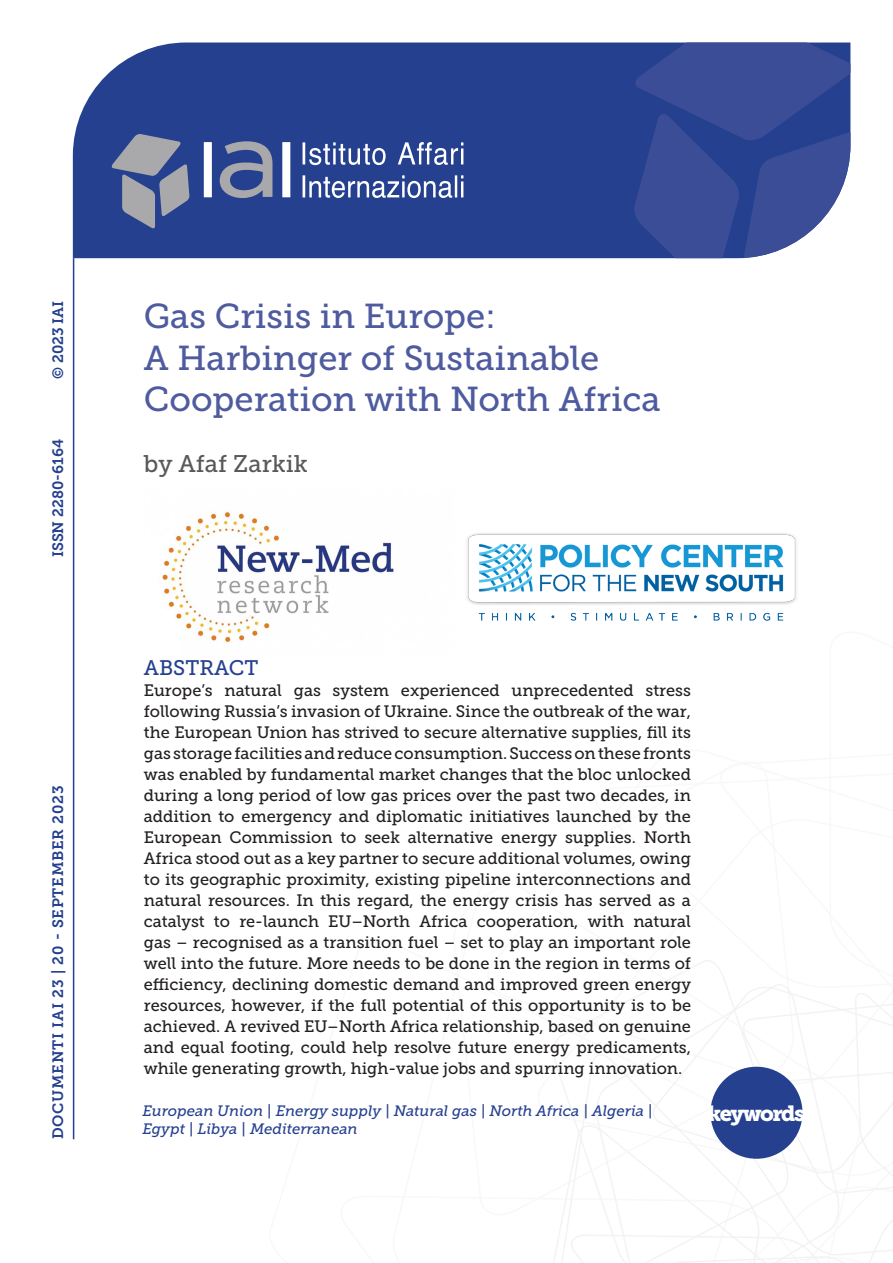
<style>
.page{position:relative;width:893px;height:1263px;background:#fff}
.page>*{position:absolute;margin:0;border:0;box-sizing:border-box;transform-origin:0 0}
.Titolo_Copertina{font:34.5px "Museo Slab 500";color:#4f5b9f}
.Autori_copertina{font:24px "Museo Slab 500";color:#58595b}
.t1{font:21.75px "Museo Slab 900";letter-spacing:-.07em;color:#fff}
.t2{font:21px "Museo Slab 500";color:#25408f}
.Testo{font:16.5px/21px "Museo Slab 500";color:#231f20;text-align:justify}
.t3{font:italic 15px/18px "Museo Slab 500";color:#25408f}
.t4{font:15px "Museo Slab 700";letter-spacing:.05em;color:#25408f}
.t5{font:15px "Museo Slab 700";color:#25408f}
</style>
<div class="page">
<svg style="left:553px;top:960px;width:340px;height:303px"></svg>
<hr style="left:73px;top:258px;width:1px;height:881px;background:#25408f">
<div style="left:73px;top:43px;width:560px;height:215px;background:#25408f"></div>
<svg style="left:633px;top:43px;width:217px;height:215px"></svg>
<svg style="left:303px;top:142px;width:160px;height:56px"></svg>
<svg style="left:111px;top:134px;width:79px;height:95px"></svg>
<svg style="left:204px;top:141px;width:86px;height:57px"></svg>
<div style="left:710px;top:1067px;width:92px;height:92px;background:#25408f;border-radius:50%"></div>
<img style="left:162px;top:512px;width:232px;height:131px">
<img style="left:467px;top:533px;width:330px;height:88px">
<p class="t4" style="left:50px;top:379px;width:80px;rotate:-90deg">© 2023 IAI</p>
<p class="t5" style="left:50px;top:557px;width:120px;rotate:-90deg">ISSN 2280-6164</p>
<p class="t4" style="left:50px;top:1139px;width:355px;rotate:-90deg">DOCUMENTI IAI 23 | 20 - SEPTEMBER 2023</p>
<p class="Titolo_Copertina" style="left:144px;top:297px;width:353px">Gas Crisis in Europe:</p>
<p class="Titolo_Copertina" style="left:144px;top:338px;width:457px">A Harbinger of Sustainable</p>
<p class="Titolo_Copertina" style="left:144px;top:380px;width:518px">Cooperation with North Africa</p>
<p class="Autori_copertina" style="left:144px;top:450px;width:166px">by Afaf Zarkik</p>
<p class="t2" style="left:144px;top:656px;width:116px">ABSTRACT</p>
<p class="Testo" style="left:144px;top:680px;width:549px">Europe’s natural gas system experienced unprecedented stress following Russia’s invasion of Ukraine. Since the outbreak of the war, the European Union has strived to secure alternative supplies, fill its gas storage facilities and reduce consumption. Success on these fronts was enabled by fundamental market changes that the bloc unlocked during a long period of low gas prices over the past two decades, in addition to emergency and diplomatic initiatives launched by the European Commission to seek alternative energy supplies. North Africa stood out as a key partner to secure additional volumes, owing to its geographic proximity, existing pipeline interconnections and natural resources. In this regard, the energy crisis has served as a catalyst to re-launch EU–North Africa cooperation, with natural gas – recognised as a transition fuel – set to play an important role well into the future. More needs to be done in the region in terms of efficiency, declining domestic demand and improved green energy resources, however, if the full potential of this opportunity is to be achieved. A revived EU–North Africa relationship, based on genuine and equal footing, could help resolve future energy predicaments, while generating growth, high-value jobs and spurring innovation.</p>
<p class="t3" style="left:142px;top:1102px;width:512px">European Union | Energy supply | Natural gas | North Africa | Algeria |<br>Egypt | Libya | Mediterranean</p>
<p class="t1" style="left:708px;top:1101px;width:99px">keywords</p>
</div>
